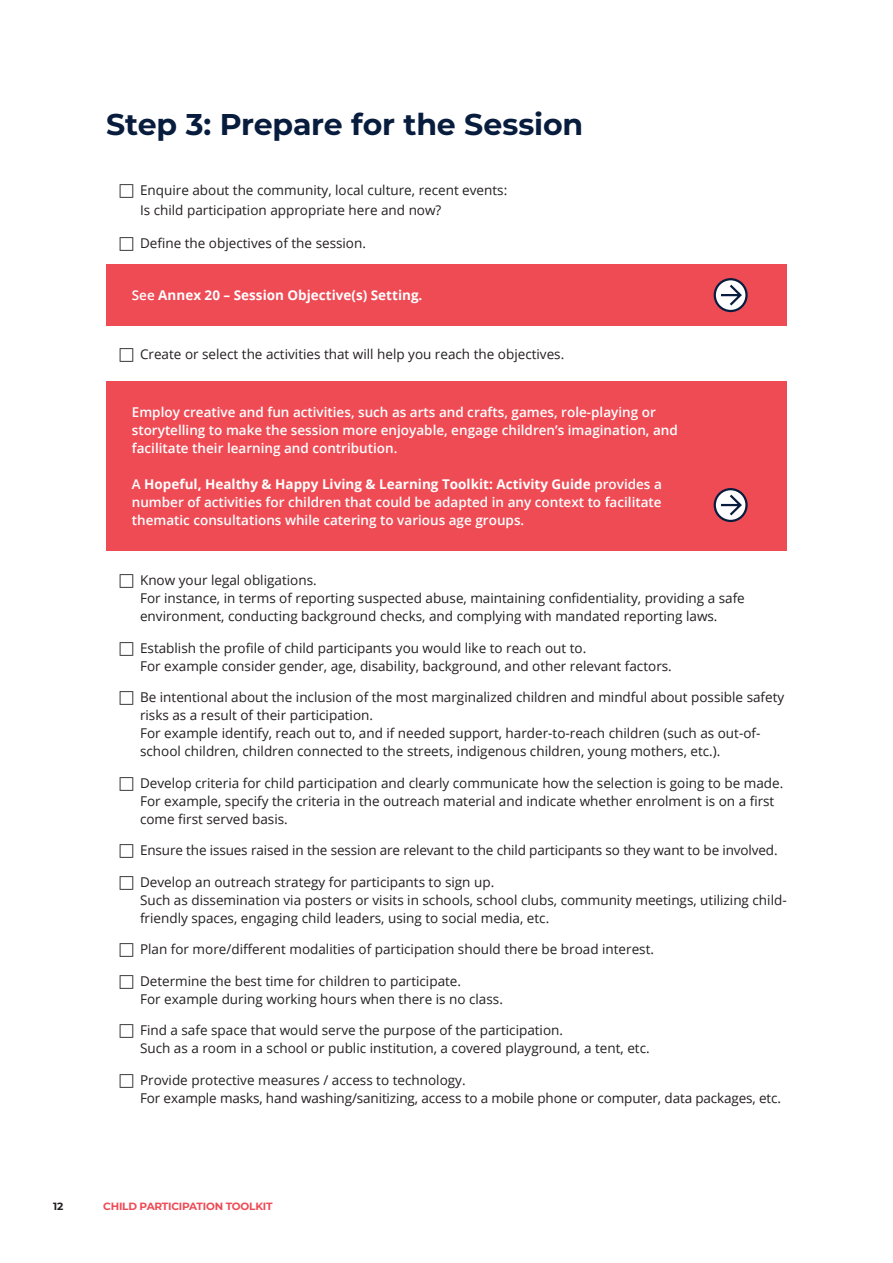
<style>
.page{position:relative;width:893px;height:1263px;background:#fff}
.page>*{position:absolute;margin:0;border:0;box-sizing:border-box;transform-origin:0 0}
.t1{font:100 30px "Montserrat";letter-spacing:-.01em;color:#081d3e}
.t2{font:13.5px/18px "Open Sans";color:#231f20}
.t3{font:600 13.5px/18px "Open Sans";color:#fff}
.t4{font:700 13.5px "Open Sans";color:#fff}
.t5{font:100 10.5px "Montserrat";letter-spacing:-.02em;color:#ef4b55}
.t6{font:100 10.5px "Montserrat";color:#231f20}
.s1{font-weight:600}
.s2{font-weight:700}
</style>
<div class="page">
<div style="left:106px;top:264px;width:681px;height:62px;background:#ef4b55"></div>
<svg style="left:713px;top:278px;width:35px;height:35px"></svg>
<div style="left:106px;top:381px;width:681px;height:169px;background:#ef4b55"></div>
<svg style="left:713px;top:488px;width:35px;height:35px"></svg>
<h1 class="t1" style="left:106px;top:105px;width:478px">Step 3: Prepare for the Session</h1>
<p class="t2" style="left:140px;top:180px;width:369px;line-height:19.5px">Enquire about the community, local culture, recent events:<br>Is child participation appropriate here and now?</p>
<p class="t2" style="left:140px;top:234px;width:227px">Define the objectives of the session.</p>
<p class="t4" style="left:132px;top:286px;width:292px"><span class="s1">See</span> Annex 20 – Session Objective(s) Setting.</p>
<p class="t2" style="left:140px;top:345px;width:426px">Create or select the activities that will help you reach the objectives.</p>
<p class="t3" style="left:132px;top:402px;width:548px">Employ creative and fun activities, such as arts and crafts, games, role-playing or storytelling to make the session more enjoyable, engage children’s imagination, and facilitate their learning and contribution.</p>
<p class="t3" style="left:132px;top:475px;width:532px;text-align:justify">A <span class="s2">Hopeful, Healthy &amp; Happy Living &amp; Learning Toolkit: Activity Guide</span> provides a number of activities for children that could be adapted in any context to facilitate thematic consultations while catering to various age groups.</p>
<p class="t2" style="left:140px;top:571px;width:606px">Know your legal obligations.<br>For instance, in terms of reporting suspected abuse, maintaining confidentiality, providing a safe environment, conducting background checks, and complying with mandated reporting laws.</p>
<p class="t2" style="left:140px;top:639px;width:533px">Establish the profile of child participants you would like to reach out to.<br>For example consider gender, age, disability, background, and other relevant factors.</p>
<p class="t2" style="left:140px;top:688px;width:646px">Be intentional about the inclusion of the most marginalized children and mindful about possible safety risks as a result of their participation.<br>For example identify, reach out to, and if needed support, harder-to-reach children (such as out-of&shy;school children, children connected to the streets, indigenous children, young mothers, etc.).</p>
<p class="t2" style="left:140px;top:773px;width:645px">Develop criteria for child participation and clearly communicate how the selection is going to be made.<br>For example, specify the criteria in the outreach material and indicate whether enrolment is on a first come first served basis.</p>
<p class="t2" style="left:140px;top:841px;width:639px">Ensure the issues raised in the session are relevant to the child participants so they want to be involved.</p>
<p class="t2" style="left:140px;top:872px;width:648px">Develop an outreach strategy for participants to sign up.<br>Such as dissemination via posters or visits in schools, school clubs, community meetings, utilizing child&shy;friendly spaces, engaging child leaders, using to social media, etc.</p>
<p class="t2" style="left:140px;top:940px;width:515px">Plan for more/different modalities of participation should there be broad interest.</p>
<p class="t2" style="left:140px;top:971px;width:364px">Determine the best time for children to participate.<br>For example during working hours when there is no class.</p>
<p class="t2" style="left:140px;top:1021px;width:511px">Find a safe space that would serve the purpose of the participation.<br>Such as a room in a school or public institution, a covered playground, a tent, etc.</p>
<p class="t2" style="left:140px;top:1070px;width:642px">Provide protective measures / access to technology.<br>For example masks, hand washing/sanitizing, access to a mobile phone or computer, data packages, etc.</p>
<p class="t6" style="left:53px;top:1199px;width:12px">12</p>
<p class="t5" style="left:103px;top:1199px;width:171px">CHILD PARTICIPATION TOOLKIT</p>
</div>
